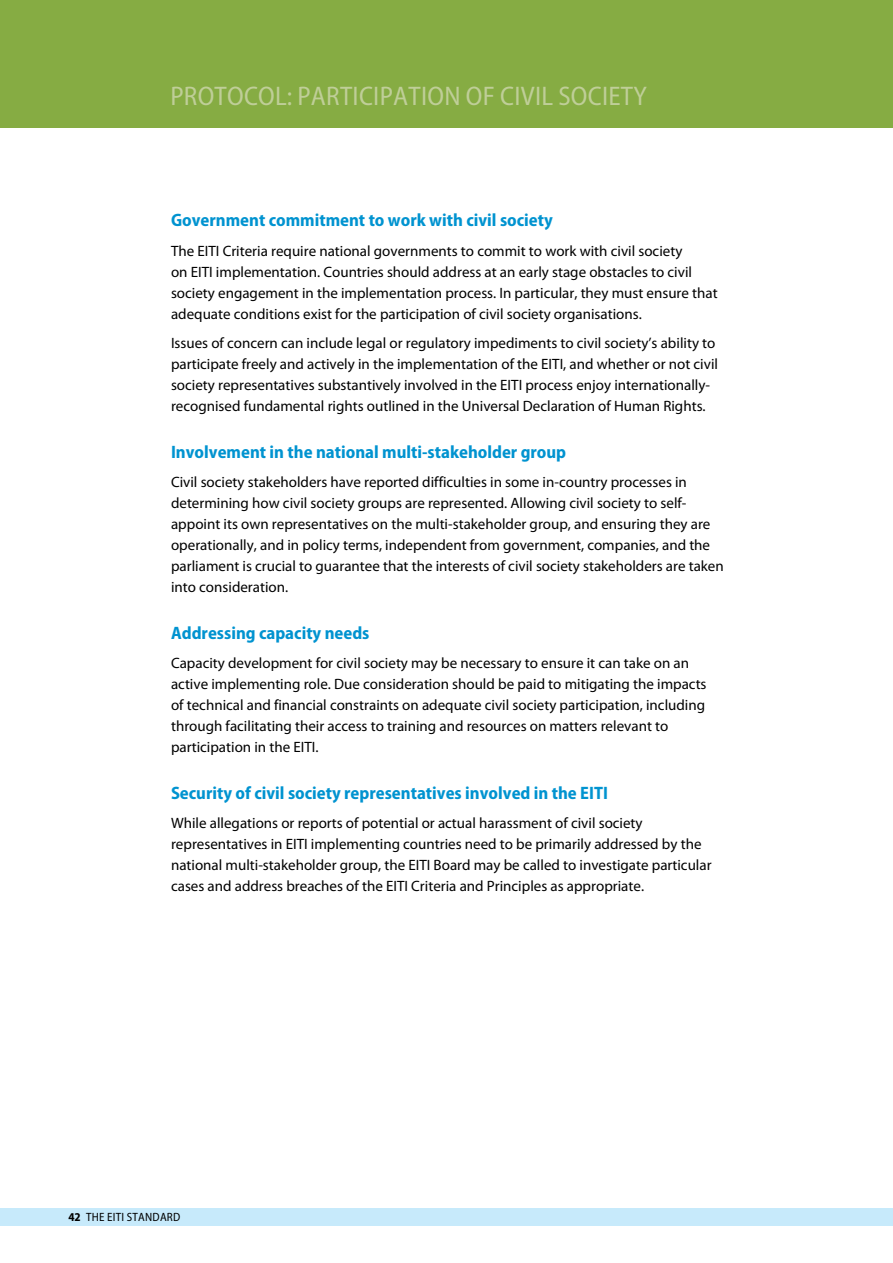
<style>
.page{position:relative;width:893px;height:1263px;background:#fff}
.page>*{position:absolute;margin:0;border:0;box-sizing:border-box;transform-origin:0 0}
.t1{font:semi-condensed 27px "Myriad Pro";letter-spacing:.01em;color:#bfce98}
.t2{font:700 semi-condensed 18px "Myriad Pro";color:#0093d0}
.t3{font:15px/21px "Myriad Pro";color:#000}
.t4{font:semi-condensed 12px "Myriad Pro";letter-spacing:.02em;color:#000}
.s1{font-weight:700}
</style>
<div class="page">
<div style="left:0;top:0;width:893px;height:128px;background:#86ac43"></div>
<div style="left:0;top:1208px;width:893px;height:18px;background:#c7eafb"></div>
<h1 class="t1" style="left:170px;top:82px;width:153px">PROTOCOL: PARTI</h1>
<h1 class="t1" style="left:359px;top:82px;width:26px">CIPATI</h1>
<h1 class="t1" style="left:427px;top:82px;width:221px">ON OF CIVIL SOCIETY</h1>
<p class="t2" style="left:171px;top:210px;width:383px">Government commitment to work with civil society</p>
<p class="t3" style="left:171px;top:240px;width:548px">The EITI Criteria require national governments to commit to work with civil society<br>on EITI implementation. Countries should address at an early stage obstacles to civil society engagement in the implementation process. In particular, they must ensure that adequate conditions exist for the participation of civil society organisations.</p>
<p class="t3" style="left:171px;top:332px;width:548px">Issues of concern can include legal or regulatory impediments to civil society’s ability to participate freely and actively in the implementation of the EITI, and whether or not civil society representatives substantively involved in the EITI process enjoy internationally&shy;recognised fundamental rights outlined in the Universal Declaration of Human Rights.</p>
<p class="t2" style="left:171px;top:442px;width:397px">Involvement in the national multi-stakeholder group</p>
<p class="t3" style="left:171px;top:471px;width:554px">Civil society stakeholders have reported difficulties in some in-country processes in determining how civil society groups are represented. Allowing civil society to self&shy;appoint its own representatives on the multi-stakeholder group, and ensuring they are operationally, and in policy terms, independent from government, companies, and the parliament is crucial to guarantee that the interests of civil society stakeholders are taken into consideration.</p>
<p class="t2" style="left:171px;top:623px;width:200px">Addressing capacity needs</p>
<p class="t3" style="left:171px;top:652px;width:537px">Capacity development for civil society may be necessary to ensure it can take on an active implementing role. Due consideration should be paid to mitigating the impacts of technical and financial constraints on adequate civil society participation, including through facilitating their access to training and resources on matters relevant to participation in the EITI.</p>
<p class="t2" style="left:171px;top:783px;width:438px">Security of civil society representatives involved in the EITI</p>
<p class="t3" style="left:171px;top:812px;width:542px">While allegations or reports of potential or actual harassment of civil society representatives in EITI implementing countries need to be primarily addressed by the national multi-stakeholder group, the EITI Board may be called to investigate particular cases and address breaches of the EITI Criteria and Principles as appropriate.</p>
<p class="t4" style="left:68px;top:1210px;width:25px"><span class="s1">42</span> THE</p>
<p class="t4" style="left:107px;top:1210px;width:75px">EITI STANDARD</p>
</div>
